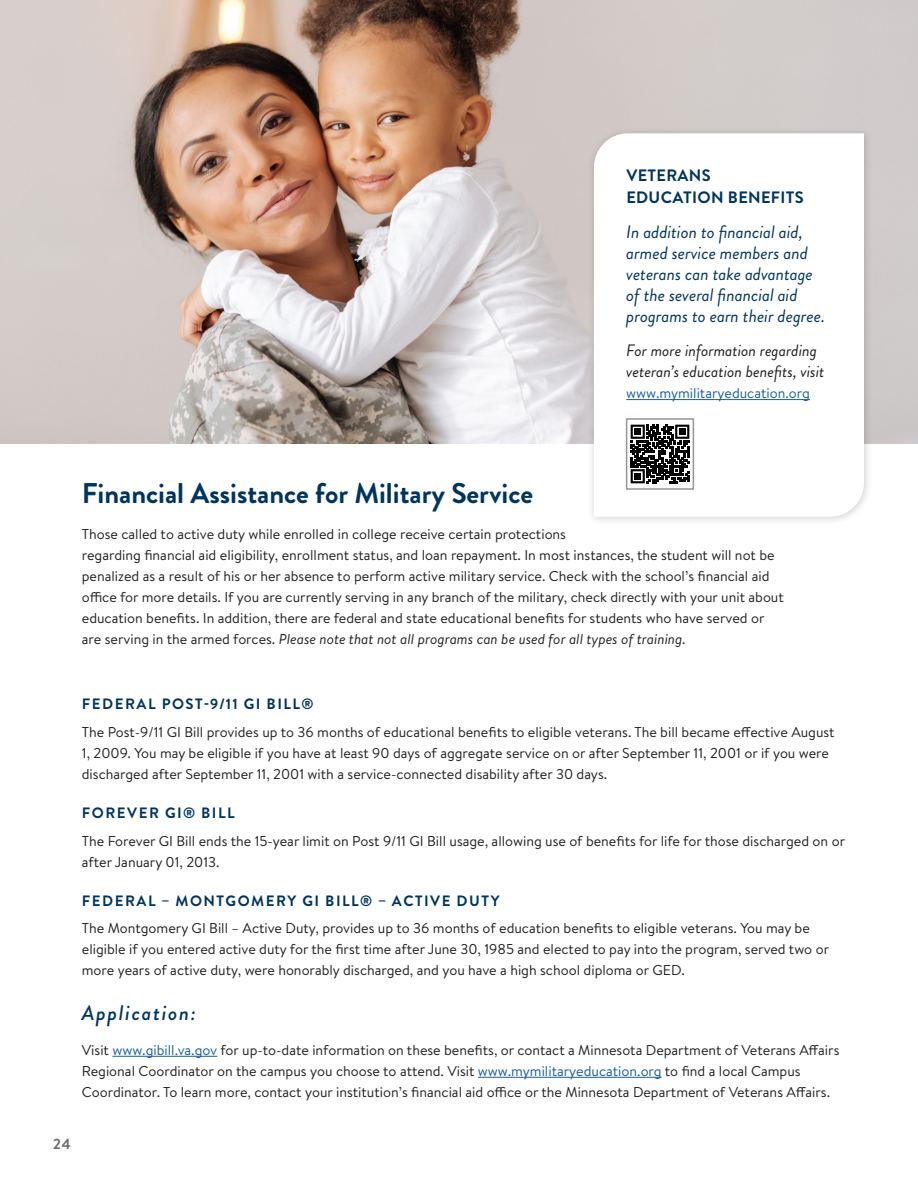
<style>
.page{position:relative;width:918px;height:1188px;background:#fff}
.page>*{position:absolute;margin:0;border:0;box-sizing:border-box;transform-origin:0 0}
.t1{font:700 28.5px "Brandon Grotesque";color:#003560}
.Callout_Blue_Ital{font:italic 500 21px "Brandon Grotesque";letter-spacing:.08em;color:#003560}
.Paragraph_Style{font:italic 18px/21px "Brandon Grotesque";color:#003560}
.Paragraph_Style-2{font:italic 16.5px/21px "Brandon Grotesque";color:#231f20}
.t2{font:700 16.5px "Brandon Text";letter-spacing:.02em;color:#003560}
.t3{font:700 15px "Brandon Grotesque";letter-spacing:.1em;color:#003560}
.t4{font:700 15px "Brandon Grotesque";color:#6c6d70}
.Paragraph_Style-3{font:14.25px/21px "Brandon Text";color:#231f20}
.Paragraph_Style-4{font:14.25px "Brandon Text";color:#175d9e}
.s1{font-style:italic}
.s2{color:#175d9e}
</style>
<div class="page">
<img style="left:0;top:0;width:918px;height:444px">
<hr style="left:112px;top:1056px;width:105px;height:1px;background:#175d9e">
<hr style="left:478px;top:1077px;width:184px;height:1px;background:#175d9e">
<div style="left:587px;top:126px;width:286px;height:400px;background:#231f20;opacity:.2"></div>
<svg style="left:594px;top:133px;width:270px;height:384px"></svg>
<hr style="left:626px;top:399px;width:184px;height:1px;background:#175d9e">
<svg style="left:629px;top:421px;width:62px;height:66px"></svg>
<svg style="left:631px;top:425px;width:58px;height:58px"></svg>
<div style="left:626px;top:418px;width:68px;height:72px;border:2px solid #939598"></div>
<h3 class="t2" style="left:626px;top:163px;width:86px">VETERANS</h3>
<h3 class="t2" style="left:626px;top:186px;width:179px">EDUCATION BENEFITS</h3>
<p class="Paragraph_Style" style="left:626px;top:221px;width:200px">In addition to financial aid, armed service members and veterans can take advantage of the several financial aid programs to earn their degree.</p>
<p class="Paragraph_Style-2" style="left:626px;top:340px;width:200px">For more information regarding veteran’s education benefits, visit</p>
<p class="Paragraph_Style-4" style="left:626px;top:383px;width:185px">www.mymilitaryeducation.org</p>
<h3 class="t1" style="left:82px;top:473px;width:453px">Financial Assistance for Military Service</h3>
<p class="Paragraph_Style-3" style="left:82px;top:523px;width:704px">Those called to active duty while enrolled in college receive certain protections<br>regarding financial aid eligibility, enrollment status, and loan repayment. In most instances, the student will not be penalized as a result of his or her absence to perform active military service. Check with the school’s financial aid office for more details. If you are currently serving in any branch of the military, check directly with your unit about education benefits. In addition, there are federal and state educational benefits for students who have served or are serving in the armed forces. <span class="s1">Please note that not all programs can be used for all types of training.</span></p>
<h4 class="t3" style="left:82px;top:693px;width:233px">FEDERAL POST-9/11 GI BILL®</h4>
<p class="Paragraph_Style-3" style="left:82px;top:721px;width:754px">The Post-9/11 GI Bill provides up to 36 months of educational benefits to eligible veterans. The bill became effective August<br>1, 2009. You may be eligible if you have at least 90 days of aggregate service on or after September 11, 2001 or if you were discharged after September 11, 2001 with a service-connected disability after 30 days.</p>
<h4 class="t3" style="left:82px;top:802px;width:154px">FOREVER GI® BILL</h4>
<p class="Paragraph_Style-3" style="left:82px;top:830px;width:765px">The Forever GI Bill ends the 15-year limit on Post 9/11 GI Bill usage, allowing use of benefits for life for those discharged on or after January 01, 2013.</p>
<h4 class="t3" style="left:82px;top:890px;width:419px">FEDERAL – MONTGOMERY GI BILL® – ACTIVE DUTY</h4>
<p class="Paragraph_Style-3" style="left:82px;top:917px;width:749px">The Montgomery GI Bill – Active Duty, provides up to 36 months of education benefits to eligible veterans. You may be eligible if you entered active duty for the first time after June 30, 1985 and elected to pay into the program, served two or more years of active duty, were honorably discharged, and you have a high school diploma or GED.</p>
<p class="Callout_Blue_Ital" style="left:82px;top:999px;width:115px">Application:</p>
<p class="Paragraph_Style-3" style="left:82px;top:1039px;width:759px">Visit <span class="s2">www.gibill.va.gov</span> for up-to-date information on these benefits, or contact a Minnesota Department of Veterans Affairs<br>Regional Coordinator on the campus you choose to attend. Visit <span class="s2">www.mymilitaryeducation.org</span> to find a local Campus<br>Coordinator. To learn more, contact your institution’s financial aid office or the Minnesota Department of Veterans Affairs.</p>
<p class="t4" style="left:53px;top:1133px;width:19px">24</p>
</div>
